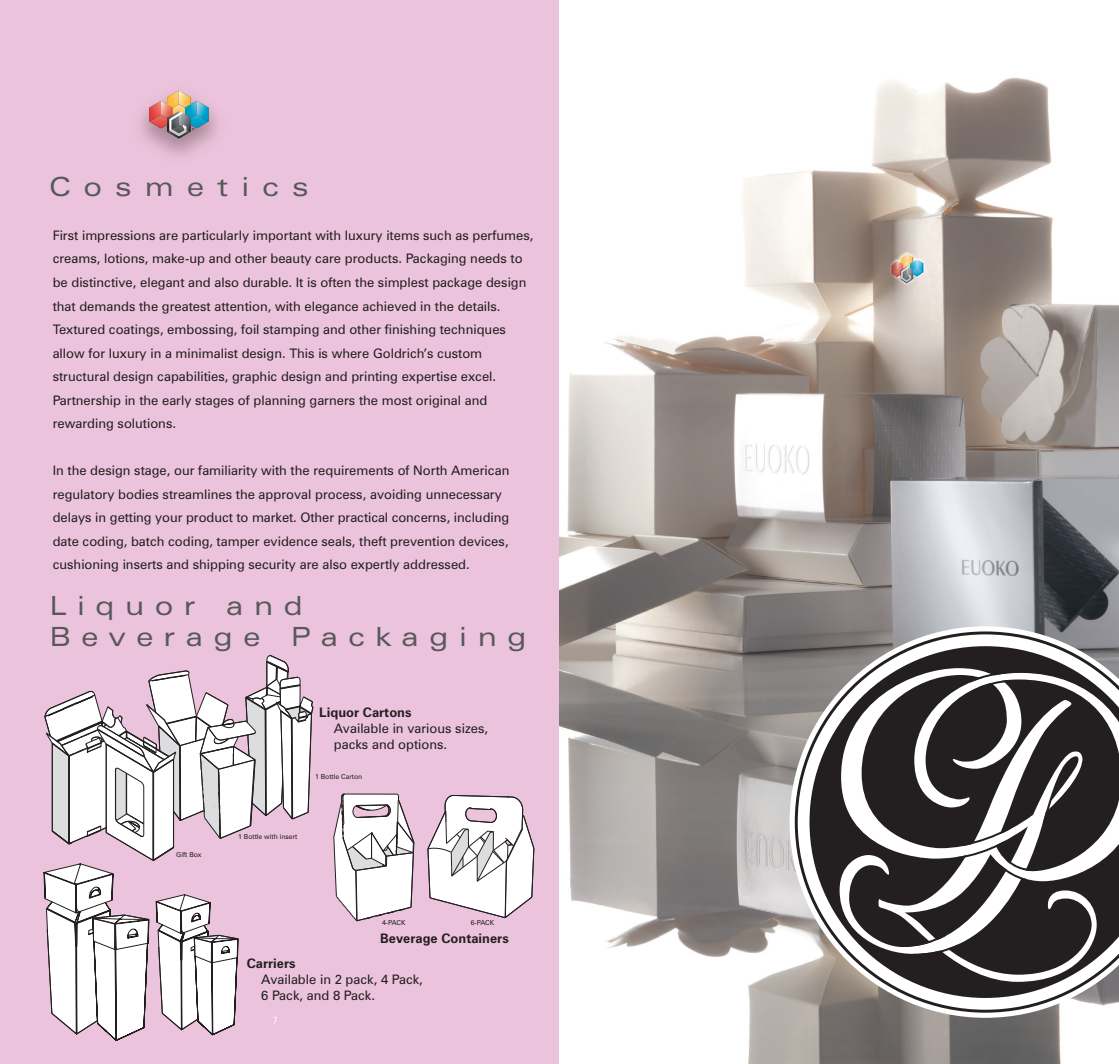
<style>
.page{position:relative;width:1119px;height:1064px;background:#fff}
.page>*{position:absolute;margin:0;border:0;box-sizing:border-box;transform-origin:0 0}
.t1{font:expanded 26.43px/31.5px "Zurich BT";letter-spacing:.4em;color:#57585a}
.t2{font:expanded 26.43px "Zurich BT";letter-spacing:.5em;color:#57585a}
.t3{font:13.12px/23.4px "Zurich BT";color:#231f20}
.t4{font:700 13.12px "Zurich BT";color:#231f20}
.t5{font:300 condensed 10.33px "Zurich BT";color:#fff}
.t6{font:6.83px "Zurich BT";color:#231f20}
</style>
<div class="page">
<img style="left:558px;top:0;width:560px;height:1063px">
<div style="left:0;top:0;width:558px;height:1063px;background:#ebc3dc"></div>
<svg style="left:789px;top:626px;width:329px;height:391px"></svg>
<svg style="left:793px;top:629px;width:325px;height:384px"></svg>
<svg style="left:809px;top:646px;width:309px;height:351px"></svg>
<svg style="left:839px;top:668px;width:243px;height:285px;fill:#272324"></svg>
<svg style="left:878px;top:672px;width:240px;height:309px;fill:#231f20"></svg>
<svg style="left:902px;top:934px;width:56px;height:21px"></svg>
<svg style="left:970px;top:671px;width:40px;height:17px"></svg>
<svg style="left:956px;top:827px;width:77px;height:53px"></svg>
<svg style="left:1042px;top:751px;width:41px;height:72px"></svg>
<img style="left:140px;top:107px;width:78px;height:49px">
<svg style="left:149px;top:90px;width:59px;height:48px"></svg>
<svg style="left:333px;top:793px;width:81px;height:128px"></svg>
<svg style="left:427px;top:794px;width:107px;height:124px"></svg>
<svg style="left:43px;top:655px;width:270px;height:386px"></svg>
<h1 class="t2" style="left:50px;top:171px;width:260px">Cosmetics</h1>
<p class="t3" style="left:53px;top:223px;width:482px">First impressions are particularly important with luxury items such as perfumes, creams, lotions, make-up and other beauty care products. Packaging needs to be distinctive, elegant and also durable. It is often the simplest package design that demands the greatest attention, with elegance achieved in the details.<br>Textured coatings, embossing, foil stamping and other finishing techniques allow for luxury in a minimalist design. This is where Goldrich’s custom structural design capabilities, graphic design and printing expertise excel.<br>Partnership in the early stages of planning garners the most original and rewarding solutions.</p>
<p class="t3" style="left:53px;top:458px;width:458px">In the design stage, our familiarity with the requirements of North American regulatory bodies streamlines the approval process, avoiding unnecessary delays in getting your product to market. Other practical concerns, including date coding, batch coding, tamper evidence seals, theft prevention devices, cushioning inserts and shipping security are also expertly addressed.</p>
<h1 class="t1" style="left:50px;top:589px;width:478px">Liquor and<br>Beverage Packaging</h1>
<p class="t4" style="left:319px;top:704px;width:94px">Liquor Cartons</p>
<p class="t3" style="left:334px;top:720px;width:156px;line-height:15.8px">Available in various sizes, packs and options.</p>
<p class="t6" style="left:176px;top:849px;width:27px">Gift Box</p>
<p class="t6" style="left:315px;top:771px;width:49px">1 Bottle Carton</p>
<p class="t6" style="left:238px;top:832px;width:61px">1 Bottle with insert</p>
<p class="t6" style="left:382px;top:917px;width:25px">4-PACK</p>
<p class="t6" style="left:470px;top:917px;width:25px">6-PACK</p>
<p class="t4" style="left:380px;top:930px;width:130px">Beverage Containers</p>
<p class="t4" style="left:247px;top:955px;width:50px">Carriers</p>
<p class="t3" style="left:261px;top:970px;width:163px;line-height:15.8px">Available in 2 pack, 4 Pack,<br>6 Pack, and 8 Pack.</p>
<p class="t5" style="left:273px;top:1014px;width:6px">7</p>
</div>
